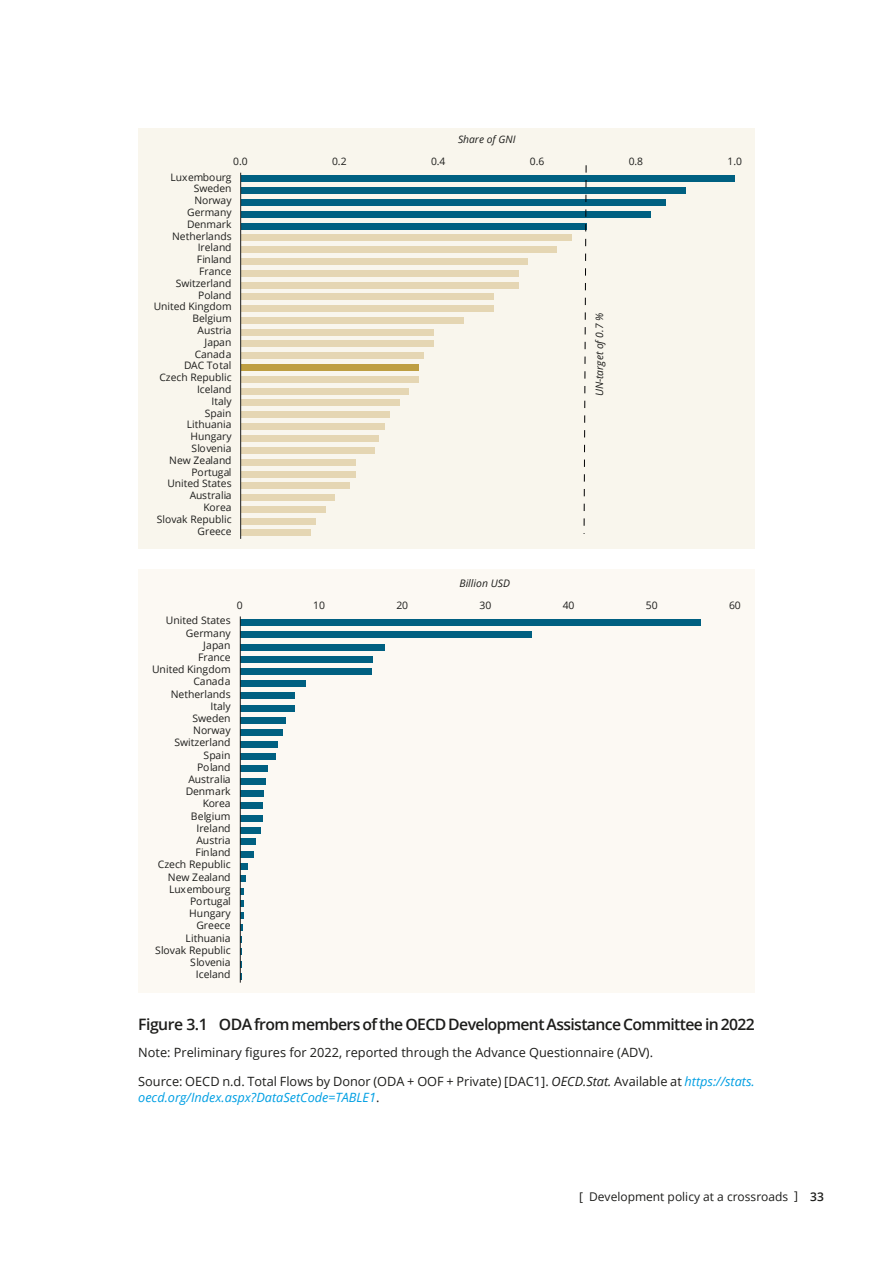
<style>
.page{position:relative;width:893px;height:1263px;background:#fff}
.page>*{position:absolute;margin:0;border:0;box-sizing:border-box;transform-origin:0 0}
.t1{font:600 15.75px "Open Sans";letter-spacing:-.04em;color:#1d1d1b}
.Kilde{font:12.75px/16.5px "Open Sans";color:#1d1d1b}
.Note{font:12.75px "Open Sans";color:#1d1d1b}
.t2{font:12px "Open Sans";color:#1d1d1b}
.t3{font:10.35px/11.9px "Open Sans";color:#1d1d1b;text-align:right}
.t4{font:italic 10.35px "Open Sans";color:#1d1d1b}
.s1{font-style:italic}
.s2{font-style:italic;color:#009fe3}
.s3{font-weight:600}
</style>
<div class="page">
<div style="left:138px;top:128px;width:617px;height:421px;background:#f9f6ed"></div>
<div style="left:241px;top:176px;width:494px;height:6px;background:#006081"></div>
<div style="left:241px;top:188px;width:445px;height:6px;background:#006081"></div>
<div style="left:241px;top:199px;width:425px;height:6px;background:#006081"></div>
<div style="left:241px;top:211px;width:410px;height:6px;background:#006081"></div>
<div style="left:241px;top:223px;width:346px;height:6px;background:#006081"></div>
<div style="left:241px;top:234px;width:331px;height:6px;background:#e5d6b3"></div>
<div style="left:241px;top:246px;width:316px;height:6px;background:#e5d6b3"></div>
<div style="left:241px;top:258px;width:287px;height:6px;background:#e5d6b3"></div>
<div style="left:241px;top:270px;width:278px;height:6px;background:#e5d6b3"></div>
<div style="left:241px;top:282px;width:278px;height:6px;background:#e5d6b3"></div>
<div style="left:241px;top:294px;width:253px;height:6px;background:#e5d6b3"></div>
<div style="left:241px;top:306px;width:253px;height:6px;background:#e5d6b3"></div>
<div style="left:241px;top:317px;width:223px;height:6px;background:#e5d6b3"></div>
<div style="left:241px;top:329px;width:193px;height:6px;background:#e5d6b3"></div>
<div style="left:241px;top:341px;width:193px;height:6px;background:#e5d6b3"></div>
<div style="left:241px;top:353px;width:183px;height:6px;background:#e5d6b3"></div>
<div style="left:241px;top:365px;width:178px;height:6px;background:#be9e41"></div>
<div style="left:241px;top:377px;width:178px;height:6px;background:#e5d6b3"></div>
<div style="left:241px;top:388px;width:168px;height:6px;background:#e5d6b3"></div>
<div style="left:241px;top:400px;width:159px;height:6px;background:#e5d6b3"></div>
<div style="left:241px;top:412px;width:149px;height:6px;background:#e5d6b3"></div>
<div style="left:241px;top:423px;width:144px;height:6px;background:#e5d6b3"></div>
<div style="left:241px;top:435px;width:138px;height:6px;background:#e5d6b3"></div>
<div style="left:241px;top:447px;width:134px;height:6px;background:#e5d6b3"></div>
<div style="left:241px;top:459px;width:115px;height:6px;background:#e5d6b3"></div>
<div style="left:241px;top:471px;width:115px;height:6px;background:#e5d6b3"></div>
<div style="left:241px;top:482px;width:109px;height:6px;background:#e5d6b3"></div>
<div style="left:241px;top:494px;width:94px;height:6px;background:#e5d6b3"></div>
<div style="left:241px;top:506px;width:85px;height:6px;background:#e5d6b3"></div>
<div style="left:241px;top:518px;width:75px;height:6px;background:#e5d6b3"></div>
<div style="left:241px;top:530px;width:70px;height:6px;background:#e5d6b3"></div>
<hr style="left:240px;top:173px;width:1px;height:366px;background:#1d1d1b">
<svg style="left:584px;top:165px;width:2px;height:369px"></svg>
<div style="left:138px;top:569px;width:617px;height:424px;background:#fcf9f3"></div>
<div style="left:240px;top:620px;width:461px;height:6px;background:#006081"></div>
<div style="left:240px;top:632px;width:292px;height:6px;background:#006081"></div>
<div style="left:240px;top:644px;width:145px;height:6px;background:#006081"></div>
<div style="left:240px;top:656px;width:133px;height:6px;background:#006081"></div>
<div style="left:240px;top:668px;width:132px;height:6px;background:#006081"></div>
<div style="left:240px;top:680px;width:66px;height:6px;background:#006081"></div>
<div style="left:240px;top:693px;width:55px;height:6px;background:#006081"></div>
<div style="left:240px;top:705px;width:55px;height:6px;background:#006081"></div>
<div style="left:240px;top:717px;width:46px;height:6px;background:#006081"></div>
<div style="left:240px;top:729px;width:43px;height:7px;background:#006081"></div>
<div style="left:240px;top:742px;width:38px;height:6px;background:#006081"></div>
<div style="left:240px;top:753px;width:36px;height:7px;background:#006081"></div>
<div style="left:240px;top:766px;width:28px;height:6px;background:#006081"></div>
<div style="left:240px;top:778px;width:26px;height:6px;background:#006081"></div>
<div style="left:240px;top:790px;width:24px;height:6px;background:#006081"></div>
<div style="left:240px;top:803px;width:23px;height:6px;background:#006081"></div>
<div style="left:240px;top:815px;width:23px;height:6px;background:#006081"></div>
<div style="left:240px;top:827px;width:21px;height:6px;background:#006081"></div>
<div style="left:240px;top:839px;width:16px;height:6px;background:#006081"></div>
<div style="left:240px;top:851px;width:14px;height:6px;background:#006081"></div>
<div style="left:240px;top:863px;width:8px;height:6px;background:#006081"></div>
<svg style="left:241px;top:876px;width:4px;height:6px"></svg>
<svg style="left:241px;top:888px;width:3px;height:6px"></svg>
<svg style="left:241px;top:900px;width:3px;height:6px"></svg>
<svg style="left:241px;top:913px;width:3px;height:17px"></svg>
<hr style="left:240px;top:616px;width:1px;height:367px;background:#1d1d1b">
<p class="t3" style="left:233px;top:155px;width:16px">0.0</p>
<p class="t3" style="left:332px;top:155px;width:16px">0.2</p>
<p class="t3" style="left:154px;top:171px;width:79px">Luxembourg<br>Sweden<br>Norway<br>Germany<br>Denmark<br>Netherlands<br>Ireland<br>Finland<br>France<br>Switzerland<br>Poland<br>United Kingdom<br>Belgium<br>Austria<br>Japan<br>Canada<br>DAC Total<br>Czech Republic<br>Iceland<br>Italy<br>Spain<br>Lithuania<br>Hungary<br>Slovenia<br>New Zealand<br>Portugal<br>United States<br>Australia<br>Korea<br>Slovak Republic<br>Greece</p>
<p class="t4" style="left:458px;top:132px;width:59px">Share of GNI</p>
<p class="t3" style="left:431px;top:155px;width:16px">0.4</p>
<p class="t3" style="left:530px;top:155px;width:16px">0.6</p>
<p class="t3" style="left:629px;top:155px;width:16px">0.8</p>
<p class="t3" style="left:727px;top:155px;width:16px">1.0</p>
<p class="t4" style="left:459px;top:577px;width:52px">Billion USD</p>
<p class="t4" style="left:592px;top:396px;width:85px;rotate:-90deg">UN-target of0.7 %</p>
<p class="t3" style="left:237px;top:599px;width:7px">0</p>
<p class="t3" style="left:313px;top:599px;width:13px">10</p>
<p class="t3" style="left:396px;top:599px;width:13px">20</p>
<p class="t3" style="left:480px;top:599px;width:13px">30</p>
<p class="t3" style="left:563px;top:599px;width:13px">40</p>
<p class="t3" style="left:646px;top:599px;width:13px">50</p>
<p class="t3" style="left:729px;top:599px;width:13px">60</p>
<p class="t3" style="left:152px;top:614px;width:80px">United States<br>Germany<br>Japan<br>France<br>United Kingdom<br>Canada<br>Netherlands<br>Italy<br>Sweden<br>Norway<br>Switzerland<br>Spain<br>Poland<br>Australia<br>Denmark<br>Korea<br>Belgium<br>Ireland<br>Austria<br>Finland<br>Czech Republic<br>New Zealand<br>Luxembourg<br>Portugal<br>Hungary<br>Greece<br>Lithuania<br>Slovak Republic<br>Slovenia<br>Iceland</p>
<p class="t1" style="left:138px;top:1013px;width:618px">Figure 3.1 ODA from members of the OECD Development Assistance Committee in 2022</p>
<p class="Note" style="left:138px;top:1043px;width:516px">Note: Preliminary figures for 2022, reported through the Advance Questionnaire (ADV).</p>
<p class="Kilde" style="left:138px;top:1073px;width:618px">Source: OECD n.d. Total Flows by Donor (ODA + OOF + Private) [DAC1]. <span class="s1">OECD.Stat.</span> Available at <span class="s2">https://stats. oecd.org/Index.aspx?DataSetCode=TABLE1</span>.</p>
<p class="t2" style="left:579px;top:1188px;width:246px">[ Development policy at a crossroads ] <span class="s3">33</span></p>
</div>
